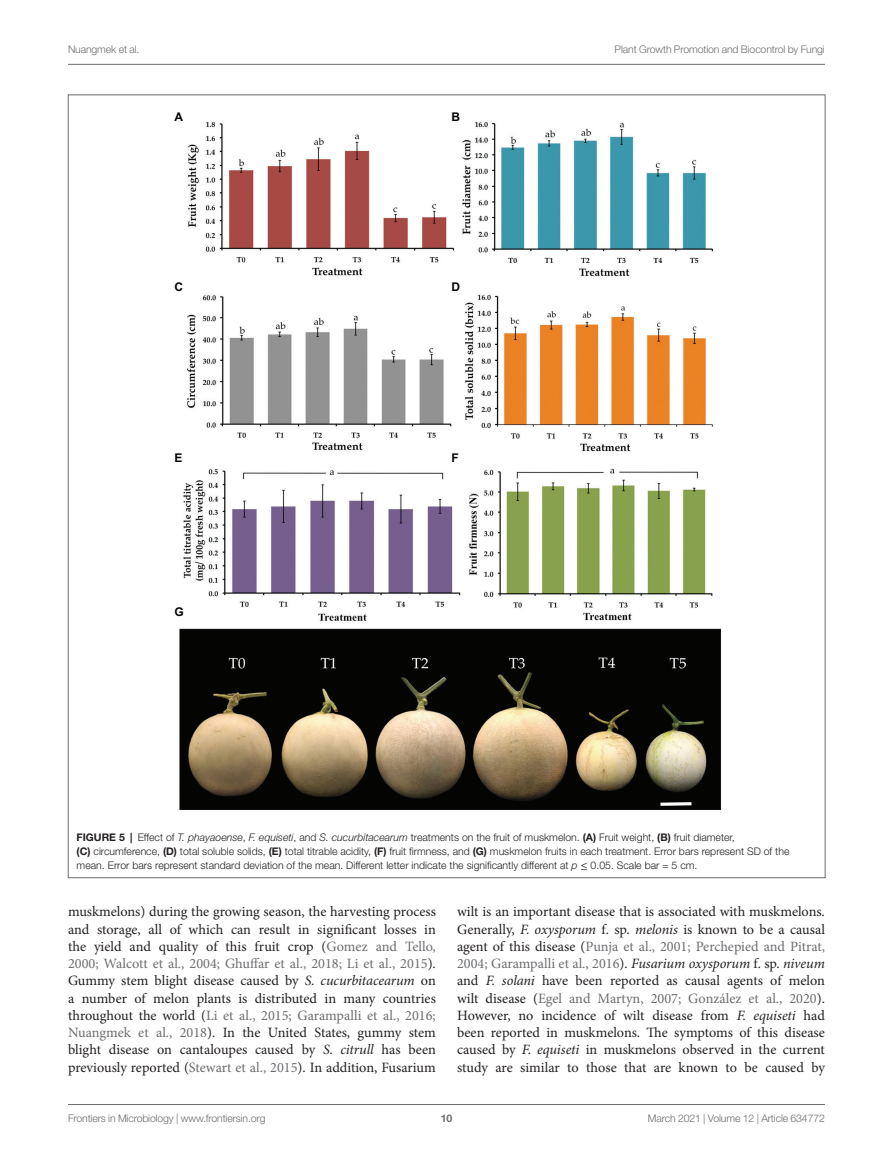
<style>
.page{position:relative;width:893px;height:1170px;background:#fff}
.page>*{position:absolute;margin:0;border:0;box-sizing:border-box;transform-origin:0 0}
.TEXT{font:14.25px/17.2px "Minion Pro";color:#231f20;text-align:justify}
.t1{font:700 12px "Arial";color:#040503}
.FIG_LEG{font:300 10.5px/14.2px "Helvetica Neue LT Std";color:#231f20}
.t2{font:300 10.5px "Helvetica Neue LT Std";letter-spacing:-.015em;color:#6c6d70}
.t3{font:700 10.5px "Helvetica Neue LT Std";color:#6c6d70}
.s1{font-weight:700}
.s2{font-style:italic}
.s3{font-family:"STIX General";font-weight:400}
.s4{color:#6c6d70}
</style>
<div class="page">
<hr style="left:68px;top:64px;width:757px;height:1px;background:#6c6d70">
<hr style="left:68px;top:1104px;width:757px;height:1px;background:#6c6d70">
<img style="left:179px;top:121px;width:543px;height:689px">
<p class="t2" style="left:68px;top:42px;width:73px">Nuangmek et al.</p>
<p class="t2" style="left:615px;top:42px;width:212px">Plant Growth Promotion and Biocontrol by Fungi</p>
<p class="t1" style="left:175px;top:108px;width:10px">A</p>
<p class="t1" style="left:451px;top:108px;width:10px">B</p>
<p class="t1" style="left:175px;top:278px;width:10px">C</p>
<p class="t1" style="left:451px;top:278px;width:10px">D</p>
<p class="t1" style="left:175px;top:449px;width:10px">E</p>
<p class="t1" style="left:175px;top:603px;width:11px">G</p>
<p class="t1" style="left:451px;top:449px;width:9px">F</p>
<p class="FIG_LEG" style="left:77px;top:829px;width:714px"><span class="s1">FIGURE 5 |</span> Effect of <span class="s2">T. phayaoense</span>, <span class="s2">F. equiseti</span>, and <span class="s2">S. cucurbitacearum</span> treatments on the fruit of muskmelon. <span class="s1">(A)</span> Fruit weight, <span class="s1">(B)</span> fruit diameter,<br><span class="s1">(C)</span> circumference, <span class="s1">(D)</span> total soluble solids, <span class="s1">(E)</span> total titrable acidity, <span class="s1">(F)</span> fruit firmness, and <span class="s1">(G)</span> muskmelon fruits in each treatment. Error bars represent SD of the mean. Error bars represent standard deviation of the mean. Different letter indicate the significantly different at <span class="s2">p</span> <span class="s3">≤</span> 0.05. Scale bar = 5 cm.</p>
<p class="TEXT" style="left:68px;top:903px;width:369px">muskmelons) during the growing season, the harvesting process and storage, all of which can result in significant losses in the yield and quality of this fruit crop (<span class="s4">Gomez and Tello, 2000; Walcott et al., 2004; Ghuffar et al., 2018; Li et al., 2015</span>).<br>Gummy stem blight disease caused by <span class="s2">S. cucurbitacearum</span> on a number of melon plants is distributed in many countries throughout the world (<span class="s4">Li et al., 2015; Garampalli et al., 2016; Nuangmek et al., 2018</span>). In the United States, gummy stem blight disease on cantaloupes caused by <span class="s2">S. citrull</span> has been previously reported (<span class="s4">Stewart et al., 2015</span>). In addition, Fusarium</p>
<p class="TEXT" style="left:457px;top:903px;width:369px">wilt is an important disease that is associated with muskmelons.<br>Generally, <span class="s2">F. oxysporum</span> f. sp. <span class="s2">melonis</span> is known to be a causal agent of this disease (<span class="s4">Punja et al., 2001; Perchepied and Pitrat, 2004; Garampalli et al., 2016</span>). <span class="s2">Fusarium oxysporum</span> f. sp. <span class="s2">niveum </span>and <span class="s2">F. solani</span> have been reported as causal agents of melon wilt disease (<span class="s4">Egel and Martyn, 2007; González et al., 2020</span>).<br>However, no incidence of wilt disease from <span class="s2">F. equiseti</span> had been reported in muskmelons. The symptoms of this disease caused by <span class="s2">F. equiseti</span> in muskmelons observed in the current study are similar to those that are known to be caused by</p>
<p class="t2" style="left:68px;top:1111px;width:199px">Frontiers in Microbiology | www.frontiersin.org</p>
<p class="t3" style="left:441px;top:1111px;width:13px">10</p>
<p class="t2" style="left:648px;top:1111px;width:178px">March 2021 | Volume 12 | Article 634772</p>
</div>
